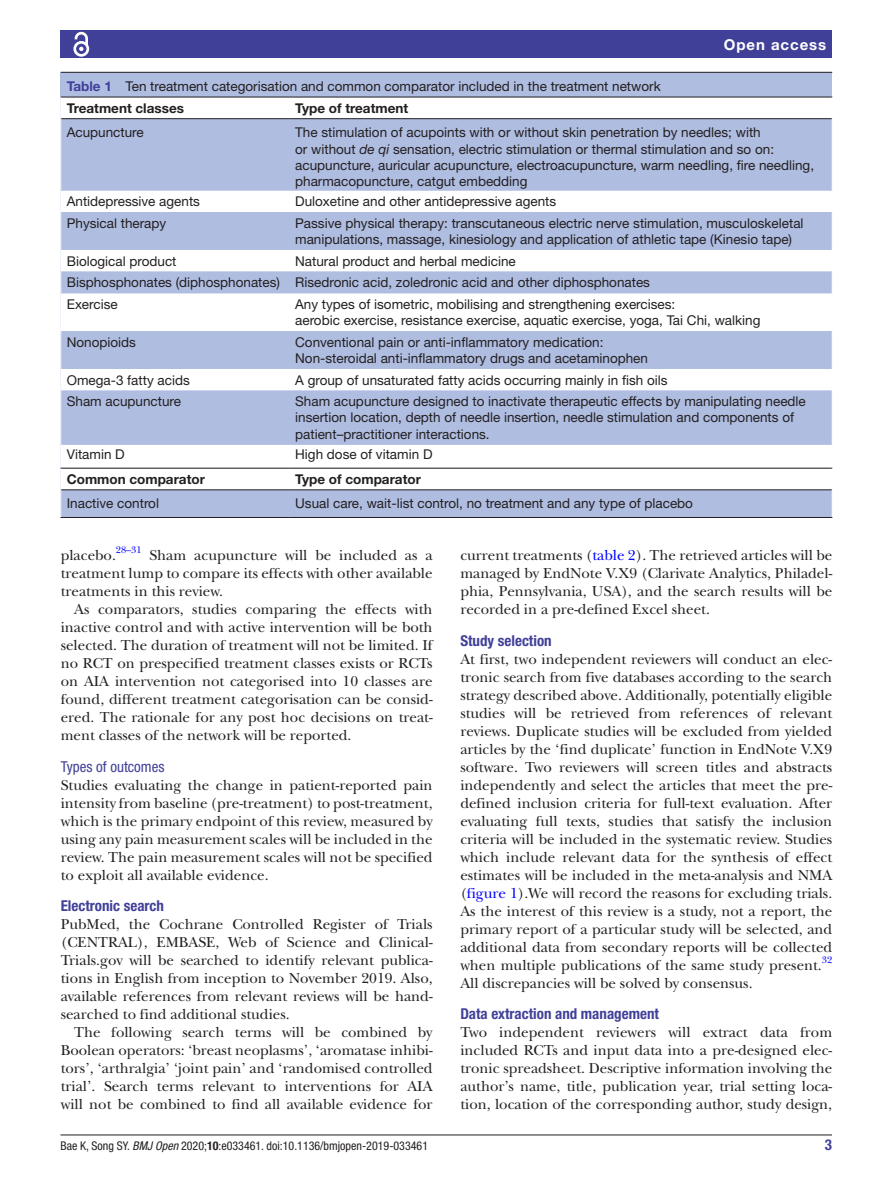
<style>
.page{position:relative;width:893px;height:1191px;background:#fff}
.page>*{position:absolute;margin:0;border:0;box-sizing:border-box;transform-origin:0 0}
.t1{font:15px/18px "New Baskerville";color:#231f20;text-align:justify}
.t2{font:700 condensed 15px "Helvetica Neue LT Std";color:#414099}
.t3{font:condensed 15px "Helvetica Neue LT Std";color:#414099}
.t4{font:700 15px "Helvetica Neue LT Std";letter-spacing:.065em;color:#fff}
.t5{font:13.5px/16.2px "Helvetica Neue LT Std";color:#231f20}
.t6{font:700 13.5px "Helvetica Neue LT Std";color:#231f20}
.t7{font:condensed 12px "Helvetica Neue LT Std";color:#231f20}
.t8{font:9.9px "New Baskerville";color:#00f}
.s1{font-weight:700;color:#414099}
.s2{font-weight:700}
.s3{font-style:italic}
.s4{color:#00f}
</style>
<div class="page">
<hr style="left:61px;top:1134px;width:771px;height:1px;background:#231f20">
<div style="left:61px;top:31px;width:771px;height:27px;background:#414099"></div>
<svg style="left:73px;top:31px;width:17px;height:26px"></svg>
<div style="left:61px;top:73px;width:771px;height:445px;background:#afbde1"></div>
<hr style="left:61px;top:72px;width:771px;height:1px;background:#231f20">
<div style="left:61px;top:98px;width:771px;height:20px;background:#fff"></div>
<svg style="left:61px;top:119px;width:771px;height:326px"></svg>
<hr style="left:61px;top:97px;width:228px;height:1px;background:#231f20">
<hr style="left:61px;top:118px;width:228px;height:1px;background:#231f20">
<hr style="left:289px;top:97px;width:543px;height:1px;background:#231f20">
<hr style="left:289px;top:118px;width:543px;height:1px;background:#231f20">
<svg style="left:60px;top:97px;width:1px;height:22px"></svg>
<svg style="left:60px;top:190px;width:1px;height:22px"></svg>
<svg style="left:60px;top:250px;width:1px;height:43px"></svg>
<svg style="left:60px;top:369px;width:1px;height:21px"></svg>
<hr style="left:61px;top:517px;width:228px;height:1px;background:#231f20">
<hr style="left:289px;top:517px;width:543px;height:1px;background:#231f20">
<svg style="left:60px;top:445px;width:773px;height:72px"></svg>
<p class="t5" style="left:67px;top:75px;width:595px;line-height:22px"><span class="s1">Table 1</span> Ten treatment categorisation and common comparator included in the treatment network<br><span class="s2">Treatment classes</span></p>
<p class="t6" style="left:295px;top:99px;width:115px">Type of treatment</p>
<p class="t4" style="left:724px;top:35px;width:104px">Open access</p>
<p class="t5" style="left:67px;top:124px;width:79px">Acupuncture</p>
<p class="t5" style="left:295px;top:124px;width:520px">The stimulation of acupoints with or without skin penetration by needles; with<br>or without <span class="s3">de qi</span> sensation, electric stimulation or thermal stimulation and so on: acupuncture, auricular acupuncture, electroacupuncture, warm needling, fire needling, pharmacopuncture, catgut embedding</p>
<p class="t5" style="left:67px;top:193px;width:135px">Antidepressive agents</p>
<p class="t5" style="left:295px;top:193px;width:263px">Duloxetine and other antidepressive agents</p>
<p class="t5" style="left:67px;top:215px;width:101px">Physical therapy</p>
<p class="t5" style="left:295px;top:215px;width:510px">Passive physical therapy: transcutaneous electric nerve stimulation, musculoskeletal manipulations, massage, kinesiology and application of athletic tape (Kinesio tape)</p>
<p class="t5" style="left:67px;top:252px;width:111px">Biological product</p>
<p class="t5" style="left:67px;top:250px;width:585px;line-height:21.6px;text-indent:228px">Natural product and herbal medicine<br>Bisphosphonates (diphosphonates) Risedronic acid, zoledronic acid and other diphosphonates<br>Exercise</p>
<p class="t5" style="left:295px;top:296px;width:467px">Any types of isometric, mobilising and strengthening exercises:<br>aerobic exercise, resistance exercise, aquatic exercise, yoga, Tai Chi, walking</p>
<p class="t5" style="left:67px;top:334px;width:71px">Nonopioids</p>
<p class="t5" style="left:295px;top:334px;width:354px">Conventional pain or anti-inflammatory medication:<br>Non-steroidal anti-inflammatory drugs and acetaminophen</p>
<p class="t5" style="left:67px;top:371px;width:125px">Omega-3 fatty acids</p>
<p class="t5" style="left:295px;top:371px;width:374px">A group of unsaturated fatty acids occurring mainly in fish oils</p>
<p class="t5" style="left:67px;top:393px;width:116px">Sham acupuncture</p>
<p class="t5" style="left:295px;top:393px;width:512px">Sham acupuncture designed to inactivate therapeutic effects by manipulating needle insertion location, depth of needle insertion, needle stimulation and components of patient–practitioner interactions.</p>
<p class="t5" style="left:67px;top:446px;width:60px">Vitamin D</p>
<p class="t5" style="left:295px;top:446px;width:139px">High dose of vitamin D</p>
<p class="t6" style="left:67px;top:470px;width:140px">Common comparator</p>
<p class="t6" style="left:295px;top:470px;width:127px">Type of comparator</p>
<p class="t5" style="left:67px;top:495px;width:94px">Inactive control</p>
<p class="t5" style="left:295px;top:495px;width:399px">Usual care, wait-list control, no treatment and any type of placebo</p>
<p class="t1" style="left:61px;top:546px;width:57px">placebo.</p>
<p class="t8" style="left:116px;top:544px;width:27px">28–31</p>
<p class="t1" style="left:61px;top:546px;width:373px;text-indent:89px">Sham acupuncture will be included as a treatment lump to compare its effects with other available treatments in this review.</p>
<p class="t1" style="left:61px;top:600px;width:373px;text-indent:14px">As comparators, studies comparing the effects with inactive control and with active intervention will be both selected. The duration of treatment will not be limited. If no RCT on prespecified treatment classes exists or RCTs on AIA intervention not categorised into 10 classes are found, different treatment categorisation can be consid&shy;ered. The rationale for any post hoc decisions on treat&shy;ment classes of the network will be reported.</p>
<p class="t3" style="left:61px;top:757px;width:105px">Types of outcomes</p>
<p class="t1" style="left:61px;top:776px;width:373px">Studies evaluating the change in patient-reported pain intensity from baseline (pre-treatment) to post-treatment, which is the primary endpoint of this review, measured by using any pain measurement scales will be included in the review. The pain measurement scales will not be specified to exploit all available evidence.</p>
<p class="t2" style="left:61px;top:897px;width:105px">Electronic search</p>
<p class="t1" style="left:61px;top:915px;width:373px">PubMed, the Cochrane Controlled Register of Trials (CENTRAL), EMBASE, Web of Science and Clinical-Trials.gov will be searched to identify relevant publica&shy;tions in English from inception to November 2019. Also, available references from relevant reviews will be hand&shy;searched to find additional studies.</p>
<p class="t1" style="left:61px;top:1023px;width:373px;text-indent:14px">The following search terms will be combined by Boolean operators: ‘breast neoplasms’, ‘aromatase inhibi&shy;tors’, ‘arthralgia’ ‘joint pain’ and ‘randomised controlled trial’. Search terms relevant to interventions for AIA will not be combined to find all available evidence for</p>
<p class="t1" style="left:460px;top:546px;width:373px">current treatments (<span class="s4">table 2</span>). The retrieved articles will be managed by EndNote V.X9 (Clarivate Analytics, Philadel&shy;phia, Pennsylvania, USA), and the search results will be recorded in a pre-defined Excel sheet.</p>
<p class="t2" style="left:460px;top:631px;width:93px">Study selection</p>
<p class="t1" style="left:460px;top:650px;width:373px">At first, two independent reviewers will conduct an elec&shy;tronic search from five databases according to the search strategy described above. Additionally, potentially eligible studies will be retrieved from references of relevant reviews. Duplicate studies will be excluded from yielded articles by the ‘find duplicate’ function in EndNote V.X9 software. Two reviewers will screen titles and abstracts independently and select the articles that meet the pre&shy;defined inclusion criteria for full-text evaluation. After evaluating full texts, studies that satisfy the inclusion criteria will be included in the systematic review. Studies which include relevant data for the synthesis of effect estimates will be included in the meta-analysis and NMA (<span class="s4">figure 1</span>).We will record the reasons for excluding trials.<br>As the interest of this review is a study, not a report, the primary report of a particular study will be selected, and additional data from secondary reports will be collected when multiple publications of the same study present.</p>
<p class="t8" style="left:822px;top:954px;width:12px">32</p>
<p class="t1" style="left:460px;top:974px;width:294px">All discrepancies will be solved by consensus.</p>
<p class="t2" style="left:460px;top:1005px;width:200px">Data extraction and management</p>
<p class="t1" style="left:460px;top:1023px;width:373px">Two independent reviewers will extract data from included RCTs and input data into a pre-designed elec&shy;tronic spreadsheet. Descriptive information involving the author’s name, title, publication year, trial setting loca&shy;tion, location of the corresponding author, study design,</p>
<p class="t7" style="left:61px;top:1138px;width:369px">Bae K, Song SY. <span class="s3">BMJ Open</span> 2020;<span class="s2">10</span>:e033461. doi:10.1136/bmjopen-2019-033461</p>
<p class="t2" style="left:825px;top:1135px;width:9px">3</p>
</div>
